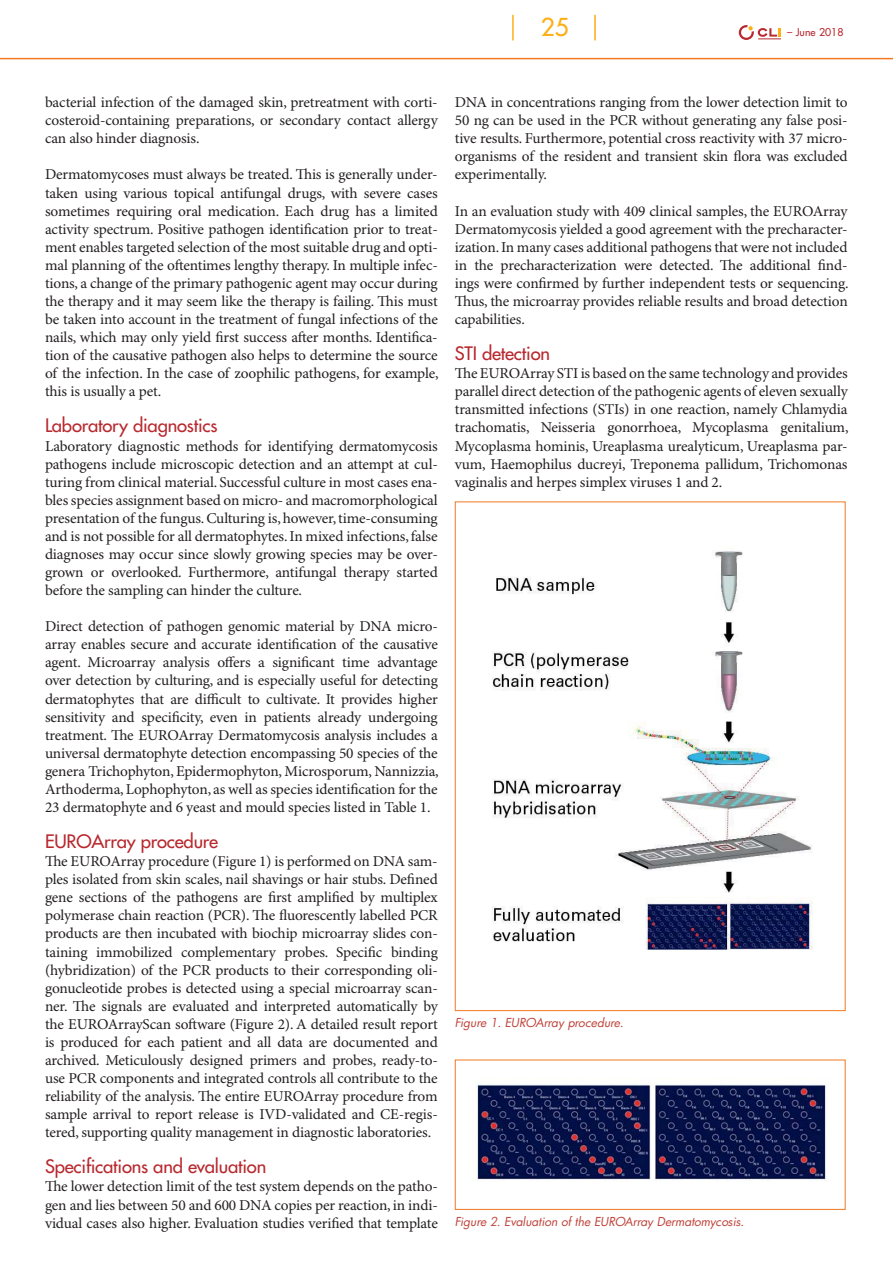
<style>
.page{position:relative;width:893px;height:1263px;background:#fff}
.page>*{position:absolute;margin:0;border:0;box-sizing:border-box;transform-origin:0 0}
.t1{font:24.15px "Futura";color:#fcaf17}
.t2{font:18px "Futura";letter-spacing:-.01em;color:#b8292f}
.t3{font:15px/18px "Minion Pro";letter-spacing:-.01em;color:#231f20;text-align:justify}
.t4{font:italic 12px "Futura";letter-spacing:-.01em;color:#be4138}
.t5{font:10.5px "Futura";color:#b8292f}
</style>
<div class="page">
<svg style="left:739px;top:25px;width:42px;height:15px"></svg>
<hr style="left:1px;top:58px;width:891px;height:1px;background:#f47920">
<hr style="left:512px;top:15px;width:2px;height:25px;background:#fcaf17">
<hr style="left:594px;top:15px;width:2px;height:25px;background:#fcaf17">
<img style="left:492px;top:551px;width:321px;height:399px">
<img style="left:476px;top:1083px;width:352px;height:98px">
<div style="left:455px;top:1060px;width:390px;height:150px;border:1px solid #f47920"></div>
<h1 class="t1" style="left:541px;top:15px;width:29px">25</h1>
<p class="t5" style="left:787px;top:27px;width:58px">– June 2018</p>
<p class="t3" style="left:45px;top:95px;width:394px">bacterial infection of the damaged skin, pretreatment with corti&shy;costeroid-containing preparations, or secondary contact allergy can also hinder diagnosis.</p>
<p class="t3" style="left:45px;top:167px;width:395px">Dermatomycoses must always be treated. This is generally under&shy;taken using various topical antifungal drugs, with severe cases sometimes requiring oral medication. Each drug has a limited activity spectrum. Positive pathogen identification prior to treat&shy;ment enables targeted selection of the most suitable drug and opti&shy;mal planning of the oftentimes lengthy therapy. In multiple infec&shy;tions, a change of the primary pathogenic agent may occur during the therapy and it may seem like the therapy is failing. This must be taken into account in the treatment of fungal infections of the nails, which may only yield first success after months. Identifica&shy;tion of the causative pathogen also helps to determine the source of the infection. In the case of zoophilic pathogens, for example, this is usually a pet.</p>
<p class="t2" style="left:45px;top:417px;width:174px">Laboratory diagnostics</p>
<p class="t3" style="left:45px;top:438px;width:394px">Laboratory diagnostic methods for identifying dermatomycosis pathogens include microscopic detection and an attempt at cul&shy;turing from clinical material. Successful culture in most cases ena&shy;bles species assignment based on micro- and macromorphological presentation of the fungus. Culturing is, however, time-consuming and is not possible for all dermatophytes. In mixed infections, false diagnoses may occur since slowly growing species may be over&shy;grown or overlooked. Furthermore, antifungal therapy started before the sampling can hinder the culture.</p>
<p class="t3" style="left:45px;top:619px;width:395px">Direct detection of pathogen genomic material by DNA micro&shy;array enables secure and accurate identification of the causative agent. Microarray analysis offers a significant time advantage over detection by culturing, and is especially useful for detecting dermatophytes that are difficult to cultivate. It provides higher sensitivity and specificity, even in patients already undergoing treatment. The EUROArray Dermatomycosis analysis includes a universal dermatophyte detection encompassing 50 species of the genera Trichophyton, Epidermophyton, Microsporum, Nannizzia, Arthoderma, Lophophyton, as well as species identification for the 23 dermatophyte and 6 yeast and mould species listed in Table 1.</p>
<p class="t2" style="left:45px;top:832px;width:175px">EUROArray procedure</p>
<p class="t3" style="left:45px;top:854px;width:394px">The EUROArray procedure (Figure 1) is performed on DNA sam&shy;ples isolated from skin scales, nail shavings or hair stubs. Defined gene sections of the pathogens are first amplified by multiplex polymerase chain reaction (PCR). The fluorescently labelled PCR products are then incubated with biochip microarray slides con&shy;taining immobilized complementary probes. Specific binding (hybridization) of the PCR products to their corresponding oli&shy;gonucleotide probes is detected using a special microarray scan&shy;ner. The signals are evaluated and interpreted automatically by the EUROArrayScan software (Figure 2). A detailed result report is produced for each patient and all data are documented and archived. Meticulously designed primers and probes, ready-to&shy;use PCR components and integrated controls all contribute to the reliability of the analysis. The entire EUROArray procedure from sample arrival to report release is IVD-validated and CE-regis&shy;tered, supporting quality management in diagnostic laboratories.</p>
<p class="t2" style="left:45px;top:1158px;width:223px">Specifications and evaluation</p>
<p class="t3" style="left:45px;top:1179px;width:394px">The lower detection limit of the test system depends on the patho&shy;gen and lies between 50 and 600 DNA copies per reaction, in indi&shy;vidual cases also higher. Evaluation studies verified that template</p>
<p class="t3" style="left:455px;top:95px;width:394px">DNA in concentrations ranging from the lower detection limit to 50 ng can be used in the PCR without generating any false posi&shy;tive results. Furthermore, potential cross reactivity with 37 micro&shy;organisms of the resident and transient skin flora was excluded experimentally.</p>
<p class="t3" style="left:455px;top:203px;width:395px">In an evaluation study with 409 clinical samples, the EUROArray Dermatomycosis yielded a good agreement with the precharacter&shy;ization. In many cases additional pathogens that were not included in the precharacterization were detected. The additional find&shy;ings were confirmed by further independent tests or sequencing.<br>Thus, the microarray provides reliable results and broad detection capabilities.</p>
<p class="t2" style="left:455px;top:345px;width:97px">STI detection</p>
<p class="t3" style="left:455px;top:366px;width:395px">The EUROArray STI is based on the same technology and provides parallel direct detection of the pathogenic agents of eleven sexually transmitted infections (STIs) in one reaction, namely Chlamydia trachomatis, Neisseria gonorrhoea, Mycoplasma genitalium, Mycoplasma hominis, Ureaplasma urealyticum, Ureaplasma par&shy;vum, Haemophilus ducreyi, Treponema pallidum, Trichomonas vaginalis and herpes simplex viruses 1 and 2.</p>
<p class="t4" style="left:455px;top:1017px;width:170px">Figure 1. EUROArray procedure.</p>
<p class="t4" style="left:455px;top:1216px;width:291px">Figure 2. Evaluation of the EUROArray Dermatomycosis.</p>
</div>
